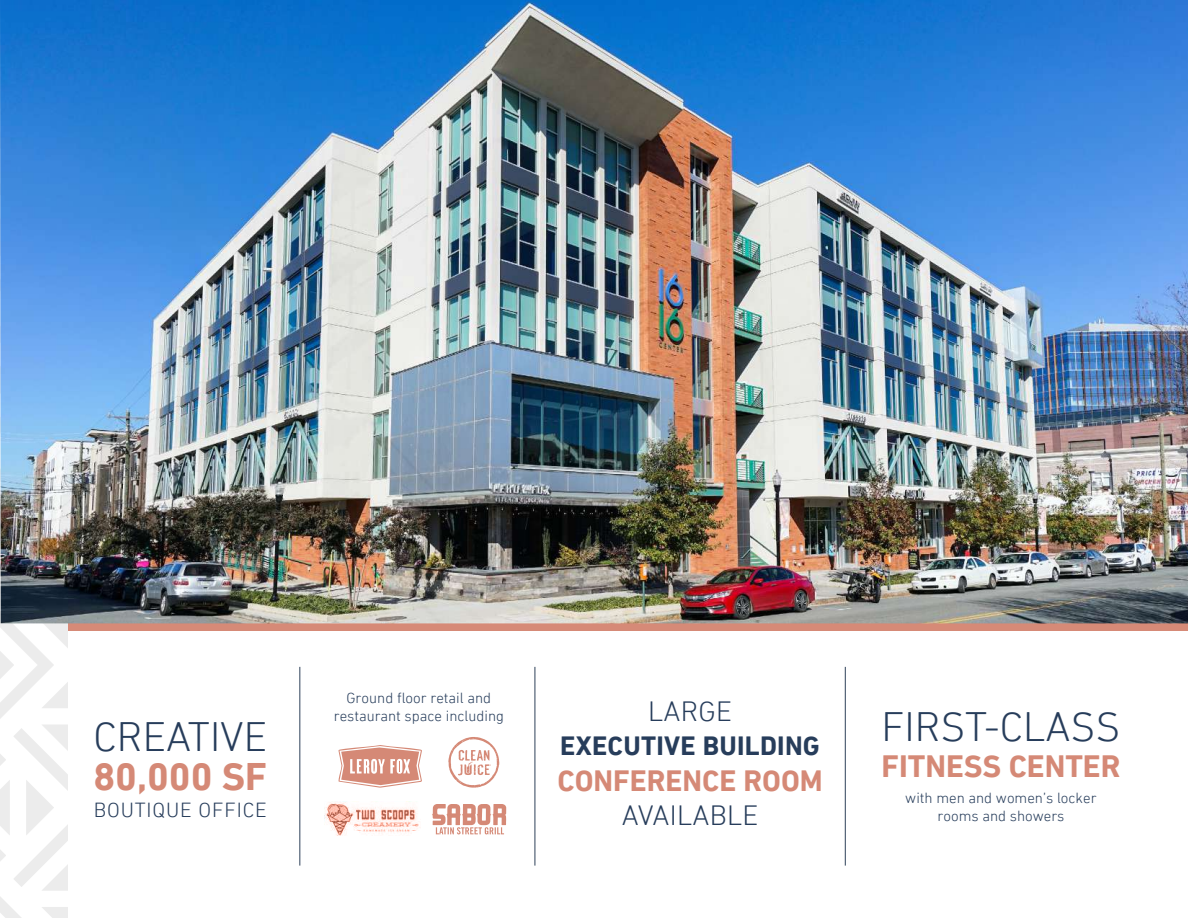
<style>
.page{position:relative;width:1188px;height:918px;background:#fff}
.page>*{position:absolute;margin:0;border:0;box-sizing:border-box;transform-origin:0 0}
.t1{font:300 42px "DIN Next LT Pro";color:#273d5b}
.t2{font:700 39.3px "DIN Next LT Pro";color:#d58976}
.t3{font:700 31.5px "DIN Next LT Pro";color:#d58976}
.t4{font:700 30px "DIN Next LT Pro";color:#d58976}
.t5{font:300 28.5px "DIN Next LT Pro";letter-spacing:.01em;color:#273d5b}
.t6{font:700 27px "DIN Next LT Pro";letter-spacing:.01em;color:#273d5b}
.t7{font:300 20.85px "DIN Next LT Pro";letter-spacing:.04em;color:#273d5b}
.t8{font:300 15px/18px "DIN Next LT Pro";color:#273d5b;text-align:center}
</style>
<div class="page">
<svg style="left:325px;top:802px;width:95px;height:34px"></svg>
<svg style="left:0;top:623px;width:68px;height:295px"></svg>
<div style="left:68px;top:623px;width:1120px;height:8px;background:#d68a77"></div>
<svg style="left:338px;top:745px;width:84px;height:43px"></svg>
<svg style="left:448px;top:737px;width:51px;height:51px"></svg>
<svg style="left:432px;top:804px;width:74px;height:31px"></svg>
<img style="left:0;top:0;width:1188px;height:623px">
<hr style="left:300px;top:667px;width:1px;height:199px;background:#2e4159">
<hr style="left:535px;top:667px;width:1px;height:199px;background:#2e4159">
<hr style="left:845px;top:667px;width:1px;height:199px;background:#2e4159">
<p class="t8" style="left:334px;top:688px;width:172px">Ground floor retail and restaurant space including</p>
<h3 class="t5" style="left:648px;top:694px;width:85px">LARGE</h3>
<h3 class="t6" style="left:560px;top:730px;width:261px">EXECUTIVE BUILDING</h3>
<h3 class="t4" style="left:557px;top:763px;width:267px">CONFERENCE ROOM</h3>
<h3 class="t5" style="left:622px;top:799px;width:138px">AVAILABLE</h3>
<h1 class="t1" style="left:93px;top:713px;width:175px">CREATIVE</h1>
<h1 class="t1" style="left:881px;top:703px;width:240px">FIRST-CLASS</h1>
<h2 class="t2" style="left:93px;top:753px;width:175px">80,000 SF</h2>
<h3 class="t3" style="left:881px;top:748px;width:241px">FITNESS CENTER</h3>
<p class="t8" style="left:905px;top:789px;width:193px">with men and women’s locker rooms and showers</p>
<h3 class="t7" style="left:94px;top:798px;width:174px">BOUTIQUE OFFICE</h3>
</div>
